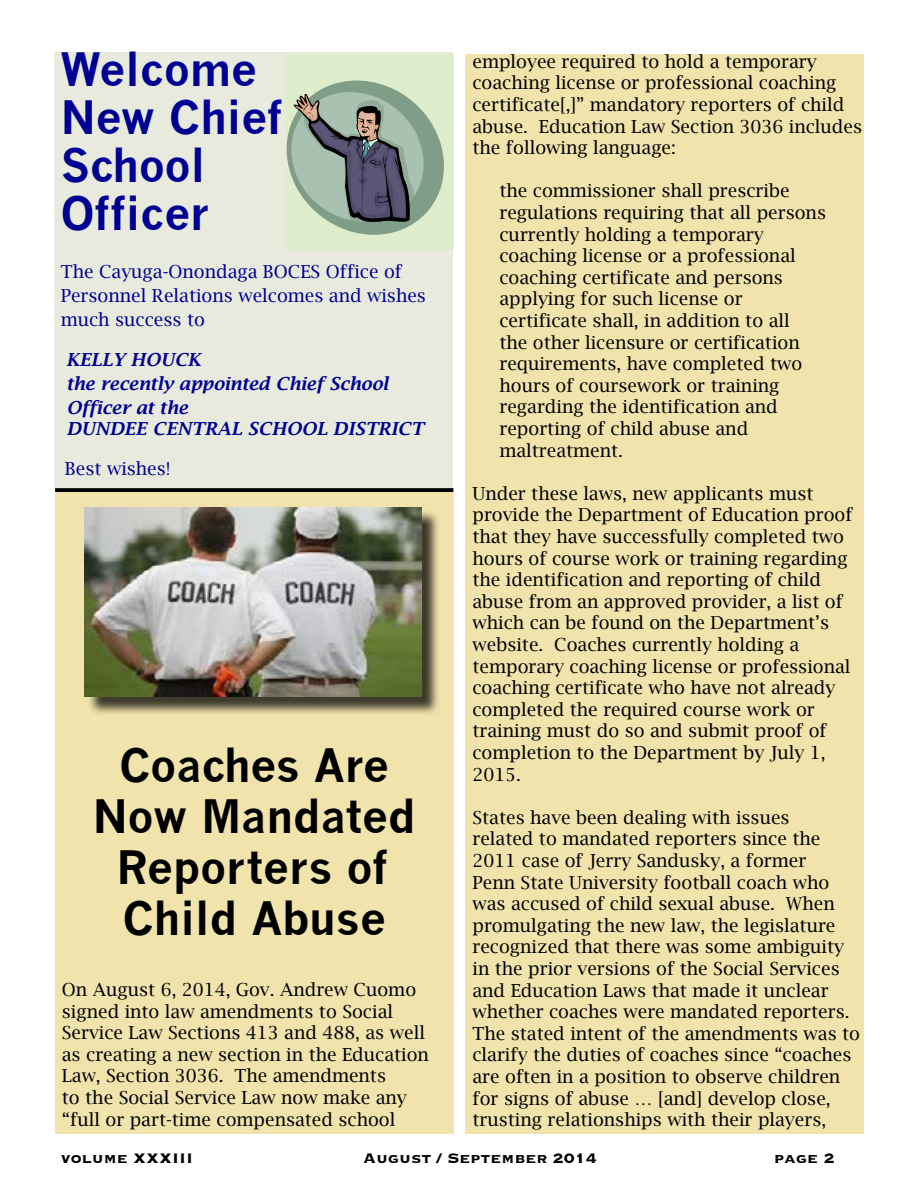
<style>
.page{position:relative;width:918px;height:1188px;background:#fff}
.page>*{position:absolute;margin:0;border:0;box-sizing:border-box;transform-origin:0 0}
.t1{font:700 45px/51px "News Gothic";color:#000;text-align:center}
.t2{font:700 45px/48px "News Gothic";color:#000093}
.t3{font:18px/21.6px "Lucida Bright";color:#000}
.t4{font:18px/24px "Lucida Bright";color:#000093}
.t5{font:italic 600 18px/24px "Lucida Bright";color:#000093}
.t6{font:700 18px "Copperplate";color:#000}
</style>
<div class="page">
<div style="left:54px;top:52px;width:398px;height:436px;background:#e8eadd"></div>
<div style="left:286px;top:54px;width:167px;height:195px;background:#deedcb"></div>
<svg style="left:286px;top:81px;width:158px;height:154px"></svg>
<div style="left:55px;top:488px;width:398px;height:5px;background:#000"></div>
<div style="left:55px;top:493px;width:398px;height:641px;background:#f0e4ac"></div>
<div style="left:466px;top:54px;width:398px;height:1080px;background:#f0e4ac"></div>
<div style="left:87px;top:510px;width:353px;height:206px;background:#000;opacity:.75"></div>
<img style="left:85px;top:508px;width:336px;height:189px">
<h1 class="t2" style="left:61px;top:45px;width:223px">Welcome<br>New Chief<br>School<br>Officer</h1>
<p class="t4" style="left:61px;top:260px;width:367px">The Cayuga-Onondaga BOCES Office of<br>Personnel Relations welcomes and wishes much success to</p>
<p class="t5" style="left:66px;top:347px;width:324px">KELLY HOUCK<br>the recently appointed Chief School<br>Officer at the</p>
<p class="t5" style="left:66px;top:417px;width:359px">DUNDEE CENTRAL SCHOOL DISTRICT</p>
<p class="t4" style="left:65px;top:456px;width:107px">Best wishes!</p>
<h1 class="t1" style="left:93px;top:739px;width:324px">Coaches Are<br>Now Mandated<br>Reporters of<br>Child Abuse</h1>
<p class="t3" style="left:62px;top:979px;width:369px">On August 6, 2014, Gov. Andrew Cuomo signed into law amendments to Social Service Law Sections 413 and 488, as well as creating a new section in the Education Law, Section 3036. The amendments<br>to the Social Service Law now make any “full or part-time compensated school</p>
<p class="t3" style="left:472px;top:51px;width:391px">employee required to hold a temporary coaching license or professional coaching certificate[,]” mandatory reporters of child abuse. Education Law Section 3036 includes the following language:</p>
<p class="t3" style="left:500px;top:180px;width:328px">the commissioner shall prescribe regulations requiring that all persons currently holding a temporary coaching license or a professional coaching certificate and persons applying for such license or certificate shall, in addition to all<br>the other licensure or certification requirements, have completed two hours of coursework or training regarding the identification and reporting of child abuse and maltreatment.</p>
<p class="t3" style="left:472px;top:483px;width:382px">Under these laws, new applicants must provide the Department of Education proof that they have successfully completed two hours of course work or training regarding the identification and reporting of child abuse from an approved provider, a list of which can be found on the Department’s website. Coaches currently holding a temporary coaching license or professional coaching certificate who have not already completed the required course work or training must do so and submit proof of completion to the Department by July 1, 2015.</p>
<p class="t3" style="left:472px;top:807px;width:389px">States have been dealing with issues<br>related to mandated reporters since the 2011 case of Jerry Sandusky, a former<br>Penn State University football coach who was accused of child sexual abuse. When promulgating the new law, the legislature recognized that there was some ambiguity in the prior versions of the Social Services and Education Laws that made it unclear whether coaches were mandated reporters.<br>The stated intent of the amendments was to clarify the duties of coaches since “coaches are often in a position to observe children for signs of abuse … [and] develop close, trusting relationships with their players,</p>
<p class="t6" style="left:61px;top:1146px;width:134px">volume XXXIII</p>
<p class="t6" style="left:363px;top:1146px;width:235px">August / September 2014</p>
<p class="t6" style="left:774px;top:1146px;width:62px">page 2</p>
</div>
